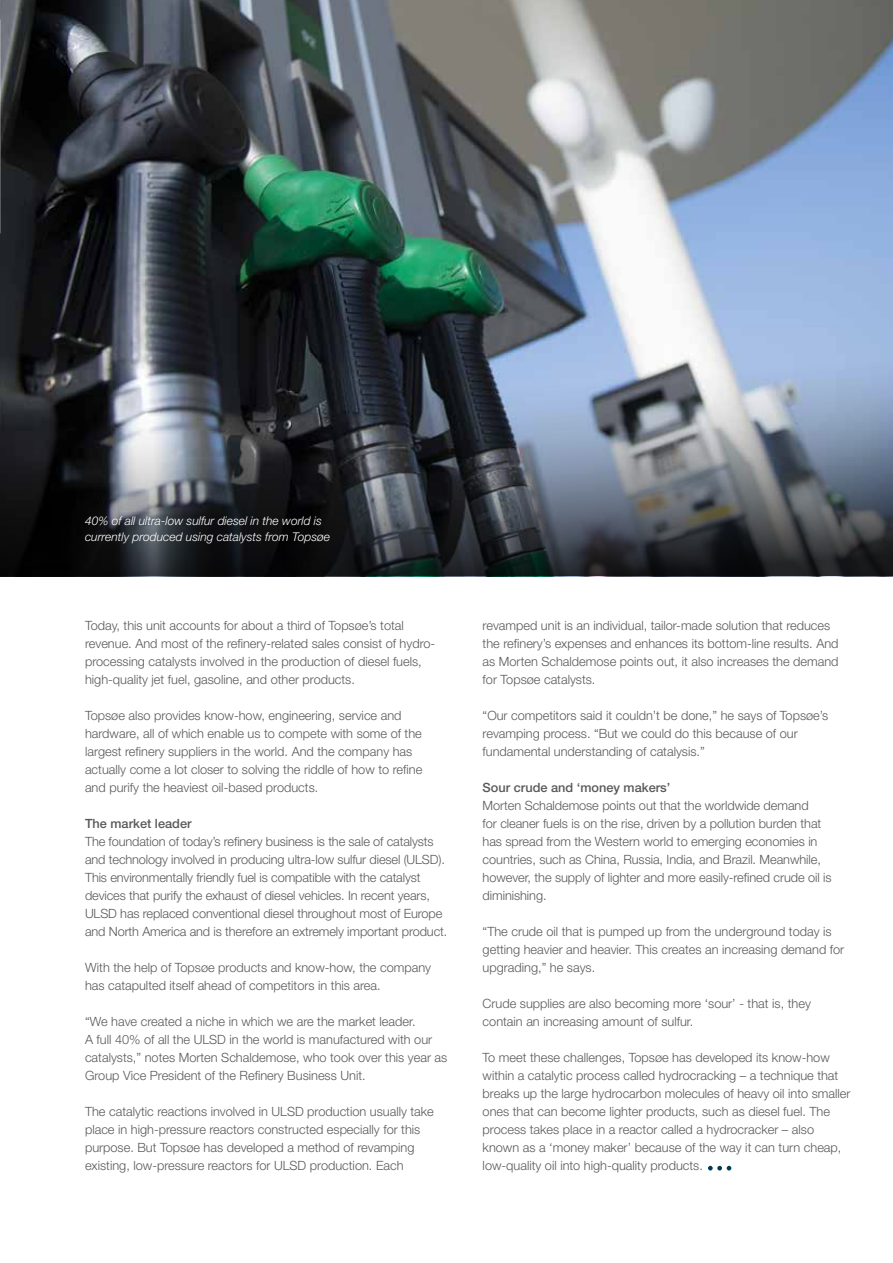
<style>
.page{position:relative;width:893px;height:1263px;background:#fff}
.page>*{position:absolute;margin:0;border:0;box-sizing:border-box;transform-origin:0 0}
.t1{font:300 12.75px/18px "Helvetica Neue";color:#58595b}
.t2{font:500 12.75px "Helvetica Neue";color:#58595b}
.t3{font:italic 300 12px/16.5px "Helvetica Neue";color:#fff}
</style>
<div class="page">
<img style="left:0;top:0;width:893px;height:252px">
<img style="left:0;top:252px;width:893px;height:324px">
<svg style="left:708px;top:1166px;width:23px;height:4px"></svg>
<p class="t3" style="left:85px;top:512px;width:246px">40% of all ultra-low sulfur diesel in the world is currently produced using catalysts from Topsøe</p>
<p class="t1" style="left:85px;top:616px;width:352px">Today, this unit accounts for about a third of Topsøe’s total revenue. And most of the refinery-related sales consist of hydro&shy;processing catalysts involved in the production of diesel fuels, high-quality jet fuel, gasoline, and other products.</p>
<p class="t1" style="left:85px;top:706px;width:339px">Topsøe also provides know-how, engineering, service and hardware, all of which enable us to compete with some of the largest refinery suppliers in the world. And the company has actually come a lot closer to solving the riddle of how to refine and purify the heaviest oil-based products.</p>
<p class="t2" style="left:85px;top:816px;width:108px">The market leader</p>
<p class="t1" style="left:85px;top:832px;width:364px">The foundation of today’s refinery business is the sale of catalysts and technology involved in producing ultra-low sulfur diesel (ULSD).<br>This environmentally friendly fuel is compatible with the catalyst devices that purify the exhaust of diesel vehicles. In recent years, ULSD has replaced conventional diesel throughout most of Europe and North America and is therefore an extremely important product.</p>
<p class="t1" style="left:85px;top:958px;width:348px">With the help of Topsøe products and know-how, the company has catapulted itself ahead of competitors in this area.</p>
<p class="t1" style="left:85px;top:1012px;width:364px">“We have created a niche in which we are the market leader.<br>A full 40% of all the ULSD in the world is manufactured with our catalysts,” notes Morten Schaldemose, who took over this year as Group Vice President of the Refinery Business Unit.</p>
<p class="t1" style="left:85px;top:1102px;width:350px">The catalytic reactions involved in ULSD production usually take place in high-pressure reactors constructed especially for this purpose. But Topsøe has developed a method of revamping existing, low-pressure reactors for ULSD production. Each</p>
<p class="t1" style="left:483px;top:616px;width:357px">revamped unit is an individual, tailor-made solution that reduces the refinery’s expenses and enhances its bottom-line results. And as Morten Schaldemose points out, it also increases the demand for Topsøe catalysts.</p>
<p class="t1" style="left:483px;top:706px;width:347px">“Our competitors said it couldn’t be done,” he says of Topsøe’s revamping process. “But we could do this because of our fundamental understanding of catalysis.”</p>
<p class="t2" style="left:483px;top:780px;width:189px">Sour crude and ‘money makers’</p>
<p class="t1" style="left:483px;top:796px;width:350px">Morten Schaldemose points out that the worldwide demand<br>for cleaner fuels is on the rise, driven by a pollution burden that has spread from the Western world to emerging economies in countries, such as China, Russia, India, and Brazil. Meanwhile, however, the supply of lighter and more easily-refined crude oil is diminishing.</p>
<p class="t1" style="left:483px;top:922px;width:363px">“The crude oil that is pumped up from the underground today is getting heavier and heavier. This creates an increasing demand for upgrading,” he says.</p>
<p class="t1" style="left:483px;top:994px;width:330px">Crude supplies are also becoming more ‘sour’ - that is, they contain an increasing amount of sulfur.</p>
<p class="t1" style="left:483px;top:1048px;width:369px">To meet these challenges, Topsøe has developed its know-how within a catalytic process called hydrocracking – a technique that breaks up the large hydrocarbon molecules of heavy oil into smaller ones that can become lighter products, such as diesel fuel. The process takes place in a reactor called a hydrocracker – also known as a ‘money maker’ because of the way it can turn cheap, low-quality oil into high-quality products.</p>
</div>
